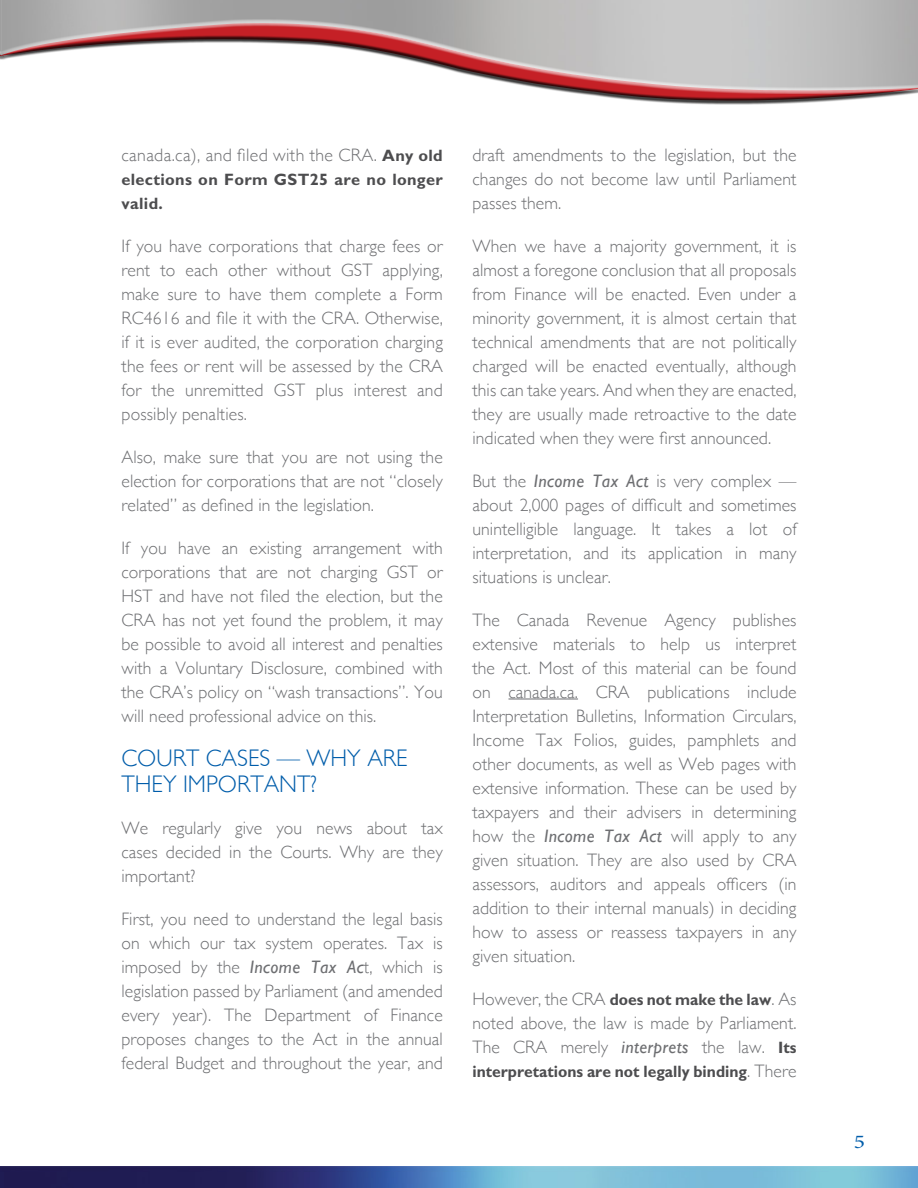
<style>
.page{position:relative;width:918px;height:1188px;background:#fff}
.page>*{position:absolute;margin:0;border:0;box-sizing:border-box;transform-origin:0 0}
.t1{font:300 24px/25.5px "Gill Sans";color:#005daa}
.t2{font:19.5px "Minion Pro";color:#005daa;scale:1.2 1}
.t3{font:300 18px/24px "Gill Sans";letter-spacing:.005em;color:#6d6e71;text-align:justify}
.t4{font:700 16.5px "Gill Sans Std";color:#4d4d4f;scale:.95 1}
.t5{font:700 16.5px/24px "Gill Sans Std";letter-spacing:.02em;color:#4d4d4f}
.s1{font-family:"Gill Sans Std";font-weight:700;font-size:16.5px;color:#4d4d4f}
.s2{font-weight:400;font-style:italic}
.s3{font-family:"Gill Sans";font-weight:300;font-size:18px;color:#6d6e71}
</style>
<div class="page">
<img style="left:0;top:1166px;width:918px;height:22px">
<div style="left:0;top:20px;width:918px;height:74px;background:#fff;opacity:.75"></div>
<div style="left:0;top:35px;width:918px;height:69px;background:#000;opacity:.75"></div>
<hr style="left:508px;top:699px;width:70px;height:1px;background:#6d6e71">
<p class="t3" style="left:122px;top:142px;width:323px">canada.ca), and filed with the CRA. <span class="s1">Any old</span></p>
<p class="t5" style="left:122px;top:167px;width:323px">elections on Form GST25 are no longer valid.</p>
<p class="t3" style="left:122px;top:233px;width:323px">If you have corporations that charge fees or rent to each other without GST applying, make sure to have them complete a Form RC4616 and file it with the CRA. Otherwise, if it is ever audited, the corporation charging the fees or rent will be assessed by the CRA for the unremitted GST plus interest and possibly penalties.</p>
<p class="t3" style="left:122px;top:444px;width:323px">Also, make sure that you are not using the election for corporations that are not “closely related” as defined in the legislation.</p>
<p class="t3" style="left:122px;top:535px;width:323px">If you have an existing arrangement with corporations that are not charging GST or HST and have not filed the election, but the CRA has not yet found the problem, it may be possible to avoid all interest and penalties with a Voluntary Disclosure, combined with the CRA’s policy on “wash transactions”. You will need professional advice on this.</p>
<h1 class="t1" style="left:122px;top:744px;width:288px">COURT CASES — WHY ARE<br>THEY IMPORTANT?</h1>
<p class="t3" style="left:122px;top:816px;width:323px">We regularly give you news about tax cases decided in the Courts. Why are they important?</p>
<p class="t3" style="left:121px;top:907px;width:323px">First, you need to understand the legal basis on which our tax system operates. Tax is imposed by the <span class="s2">Income Tax Ac</span>t, which is legislation passed by Parliament (and amended every year). The Department of Finance proposes changes to the Act in the annual federal Budget and throughout the year, and</p>
<p class="t3" style="left:472px;top:142px;width:326px">draft amendments to the legislation, but the changes do not become law until Parliament passes them.</p>
<p class="t3" style="left:472px;top:233px;width:326px">When we have a majority government, it is almost a foregone conclusion that all proposals from Finance will be enacted. Even under a minority government, it is almost certain that technical amendments that are not politically charged will be enacted eventually, although this can take years. And when they are enacted, they are usually made retroactive to the date indicated when they were first announced.</p>
<p class="t3" style="left:472px;top:468px;width:326px">But the <span class="s2">Income Tax Act</span> is very complex — about 2,000 pages of difficult and sometimes unintelligible language. It takes a lot of interpretation, and its application in many situations is unclear.</p>
<p class="t3" style="left:472px;top:607px;width:326px">The Canada Revenue Agency publishes extensive materials to help us interpret the Act. Most of this material can be found on canada.ca. CRA publications include Interpretation Bulletins, Information Circulars, Income Tax Folios, guides, pamphlets and other documents, as well as Web pages with extensive information. These can be used by taxpayers and their advisers in determining how the <span class="s2">Income Tax Act</span> will apply to any given situation. They are also used by CRA assessors, auditors and appeals officers (in addition to their internal manuals) in deciding how to assess or reassess taxpayers in any given situation.</p>
<p class="t3" style="left:472px;top:986px;width:326px">However, the CRA <span class="s1">does not make the law</span>. As noted above, the law is made by Parliament.<br>The CRA merely <span class="s2">interprets</span> the law. <span class="s1">Its</span></p>
<p class="t4" style="left:472px;top:1061px;width:343px">interpretations are not legally binding<span class="s3">. There</span></p>
<p class="t2" style="left:854px;top:1129px;width:11px">5</p>
</div>
